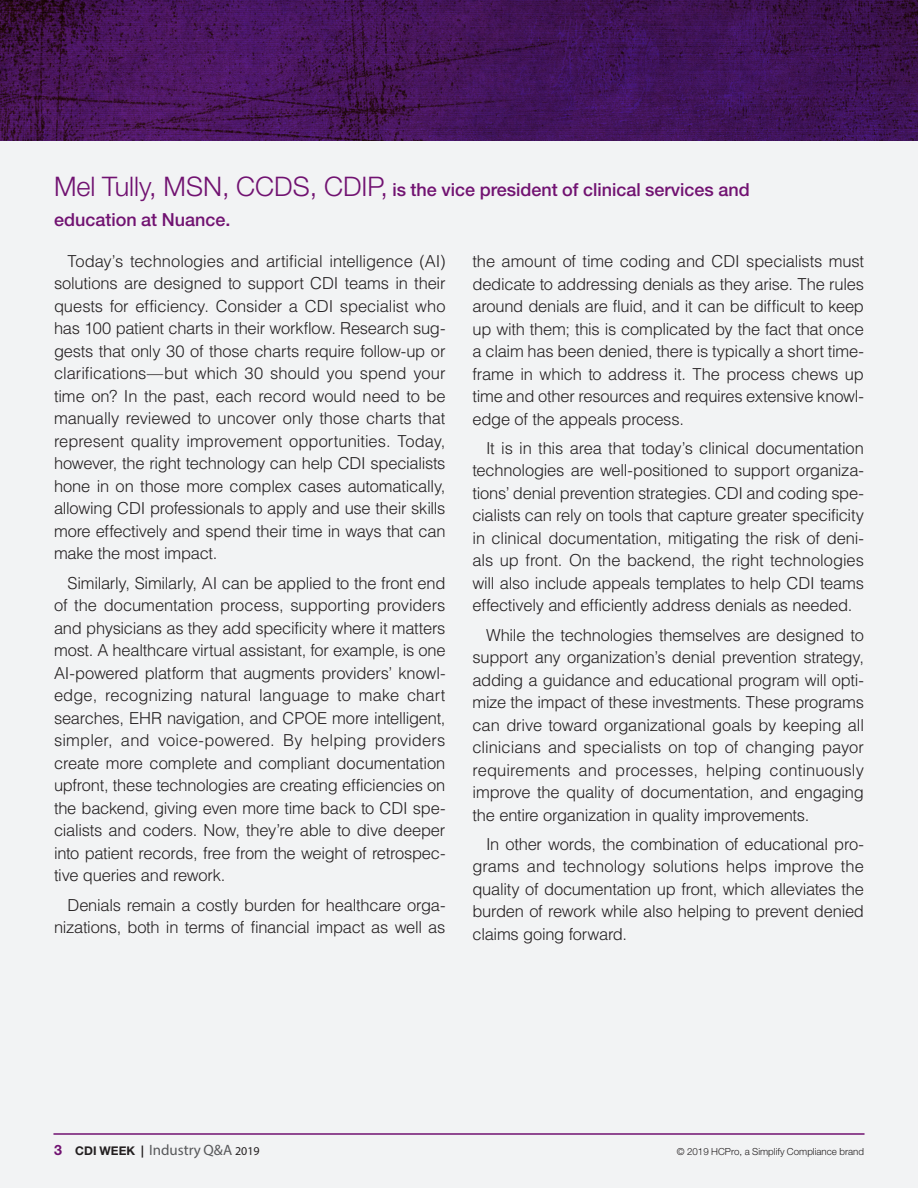
<style>
.page{position:relative;width:918px;height:1188px;background:#fff}
.page>*{position:absolute;margin:0;border:0;box-sizing:border-box;transform-origin:0 0}
.Author_blurb{font:500 18px/30px "Helvetica Neue LT Std";color:#711271}
.body{font:300 16.5px/22.5px "Helvetica LT Std";letter-spacing:-.015em;color:#231f20;text-align:justify}
.t1{font:15px "Myriad Pro";color:#57585a}
.t2{font:300 9.75px "Helvetica Neue LT Std";color:#231f20}
.s1{font-weight:300;font-size:27px}
.s2{font-family:"Helvetica Neue LT Std";font-weight:700;font-size:14.25px;color:#711271}
.s3{font-family:"Helvetica Neue LT Std";font-weight:700;font-size:12px;color:#231f20}
.s4{font-size:12px;color:#231f20}
</style>
<div class="page">
<img style="left:0;top:0;width:918px;height:142px">
<div style="left:0;top:142px;width:918px;height:1046px;background:#f2f3f4"></div>
<hr style="left:53px;top:1133px;width:812px;height:2px;background:#711271">
<p class="Author_blurb" style="left:54px;top:175px;width:697px"><span class="s1">Mel Tully, MSN, CCDS, CDIP,</span> is the vice president of clinical services and education at Nuance.</p>
<p class="body" style="left:54px;top:250px;width:393px;text-indent:13px">Today’s technologies and artificial intelligence (AI) solutions are designed to support CDI teams in their quests for efficiency. Consider a CDI specialist who has 100 patient charts in their workflow. Research sug&shy;gests that only 30 of those charts require follow-up or clarifications—but which 30 should you spend your time on? In the past, each record would need to be manually reviewed to uncover only those charts that represent quality improvement opportunities. Today, however, the right technology can help CDI specialists hone in on those more complex cases automatically, allowing CDI professionals to apply and use their skills more effectively and spend their time in ways that can make the most impact.</p>
<p class="body" style="left:54px;top:571px;width:393px;text-indent:13px">Similarly, Similarly, AI can be applied to the front end of the documentation process, supporting providers and physicians as they add specificity where it matters most. A healthcare virtual assistant, for example, is one AI-powered platform that augments providers’ knowl&shy;edge, recognizing natural language to make chart searches, EHR navigation, and CPOE more intelligent, simpler, and voice-powered. By helping providers create more complete and compliant documentation upfront, these technologies are creating efficiencies on the backend, giving even more time back to CDI spe&shy;cialists and coders. Now, they’re able to dive deeper into patient records, free from the weight of retrospec&shy;tive queries and rework.</p>
<p class="body" style="left:54px;top:893px;width:393px;text-align:right">Denials remain a costly burden for healthcare orga&shy;nizations, both in terms of financial impact as well as</p>
<p class="body" style="left:473px;top:250px;width:393px">the amount of time coding and CDI specialists must dedicate to addressing denials as they arise. The rules around denials are fluid, and it can be difficult to keep up with them; this is complicated by the fact that once a claim has been denied, there is typically a short time&shy;frame in which to address it. The process chews up time and other resources and requires extensive knowl&shy;edge of the appeals process.</p>
<p class="body" style="left:473px;top:437px;width:393px;text-indent:13px">It is in this area that today’s clinical documentation technologies are well-positioned to support organiza&shy;tions’ denial prevention strategies. CDI and coding spe&shy;cialists can rely on tools that capture greater specificity in clinical documentation, mitigating the risk of deni&shy;als up front. On the backend, the right technologies will also include appeals templates to help CDI teams effectively and efficiently address denials as needed.</p>
<p class="body" style="left:473px;top:623px;width:393px;text-indent:13px">While the technologies themselves are designed to support any organization’s denial prevention strategy, adding a guidance and educational program will opti&shy;mize the impact of these investments. These programs can drive toward organizational goals by keeping all clinicians and specialists on top of changing payor requirements and processes, helping continuously improve the quality of documentation, and engaging the entire organization in quality improvements.</p>
<p class="body" style="left:473px;top:833px;width:393px;text-indent:13px">In other words, the combination of educational pro&shy;grams and technology solutions helps improve the quality of documentation up front, which alleviates the burden of rework while also helping to prevent denied claims going forward.</p>
<p class="t1" style="left:54px;top:1140px;width:207px"><span class="s2">3</span> <span class="s3">CDI WEEK |</span> Industry Q&amp;A <span class="s4">2019</span></p>
<p class="t2" style="left:677px;top:1145px;width:189px">© 2019 HCPro, a Simplify Compliance brand</p>
</div>
